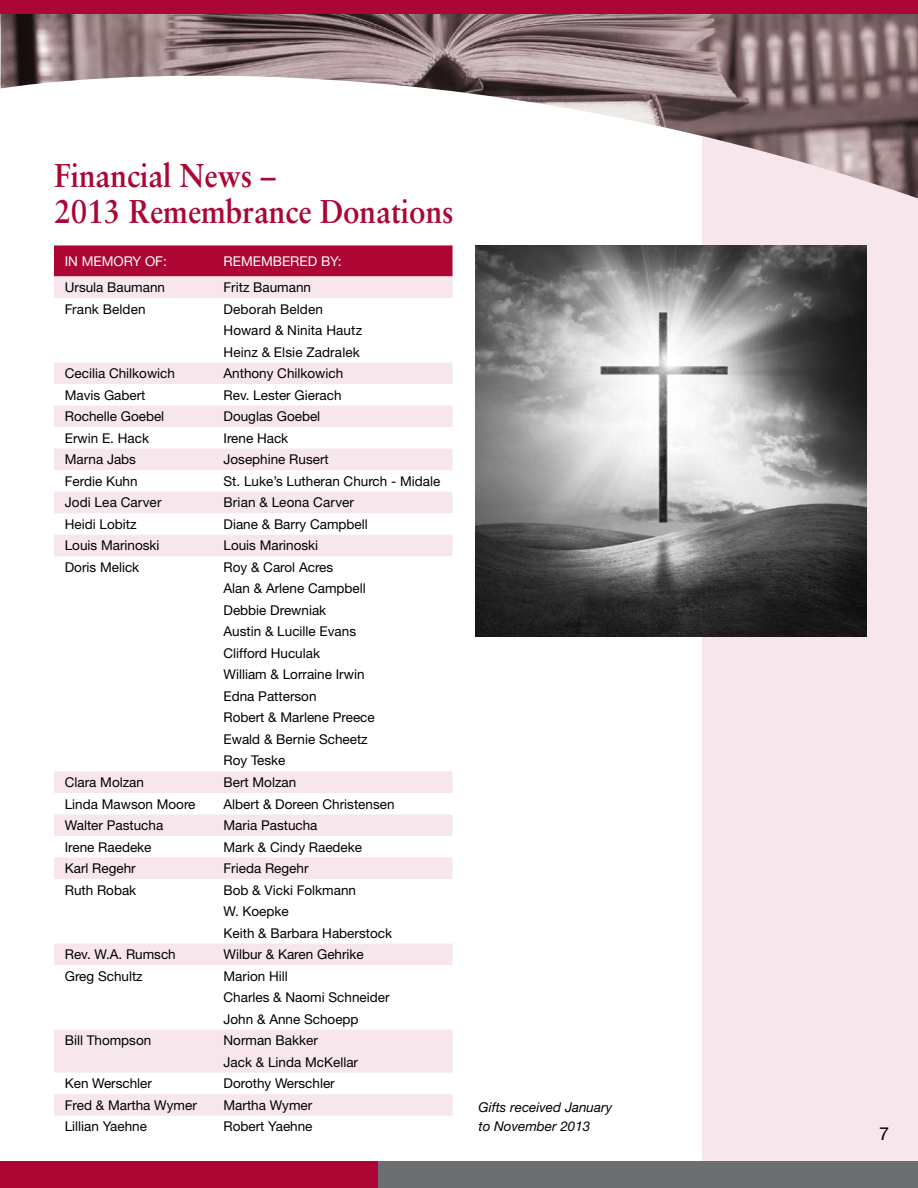
<style>
.page{position:relative;width:918px;height:1188px;background:#fff}
.page>*{position:absolute;margin:0;border:0;box-sizing:border-box;transform-origin:0 0}
.t1{font:700 33px/36px "Sabon";color:#ab0634;scale:.9 1}
.t2{font:18px "Helvetica Neue LT Std";color:#000}
.t3{font:13.5px/21.5px "Helvetica Neue LT Std";color:#000}
.t4{font:italic 13.5px/18.8px "Helvetica Neue LT Std";color:#000}
.t5{font:13.5px "Helvetica Neue LT Std";color:#fff}
</style>
<div class="page">
<div style="left:703px;top:121px;width:215px;height:1067px;background:#f7e6eb"></div>
<img style="left:0;top:14px;width:1px;height:73px">
<svg style="left:0;top:0;width:1px;height:14px"></svg>
<img style="left:1px;top:14px;width:917px;height:184px">
<div style="left:1px;top:0;width:917px;height:14px;background:#ab0634"></div>
<div style="left:0;top:1161px;width:389px;height:27px;background:#ab0634"></div>
<div style="left:378px;top:1161px;width:540px;height:27px;background:#6d6e71"></div>
<div style="left:54px;top:245px;width:399px;height:31px;background:#ab0634"></div>
<svg style="left:54px;top:276px;width:399px;height:840px"></svg>
<img style="left:475px;top:246px;width:391px;height:391px">
<h1 class="t1" style="left:54px;top:157px;width:445px">Financial News –<br>2013 Remembrance Donations</h1>
<p class="t5" style="left:65px;top:253px;width:40px">In Memory</p>
<p class="t5" style="left:145px;top:253px;width:23px">Of:</p>
<p class="t5" style="left:224px;top:253px;width:20px">Remembered</p>
<p class="t5" style="left:321px;top:253px;width:22px">by:</p>
<p class="t3" style="left:65px;top:276px;width:102px">Ursula Baumann</p>
<p class="t3" style="left:224px;top:276px;width:89px">Fritz Baumann</p>
<p class="t3" style="left:65px;top:298px;width:82px">Frank Belden</p>
<p class="t3" style="left:224px;top:298px;width:140px">Deborah Belden<br>Howard &amp; Ninita Hautz<br>Heinz &amp; Elsie Zadralek</p>
<p class="t3" style="left:65px;top:362px;width:112px">Cecilia Chilkowich</p>
<p class="t3" style="left:224px;top:362px;width:121px">Anthony Chilkowich</p>
<p class="t3" style="left:65px;top:384px;width:82px">Mavis Gabert</p>
<p class="t3" style="left:224px;top:384px;width:120px">Rev. Lester Gierach</p>
<p class="t3" style="left:65px;top:405px;width:101px">Rochelle Goebel</p>
<p class="t3" style="left:224px;top:405px;width:98px">Douglas Goebel</p>
<p class="t3" style="left:65px;top:427px;width:86px">Erwin E. Hack</p>
<p class="t3" style="left:224px;top:427px;width:66px">Irene Hack</p>
<p class="t3" style="left:65px;top:449px;width:73px">Marna Jabs</p>
<p class="t3" style="left:224px;top:449px;width:107px">Josephine Rusert</p>
<p class="t3" style="left:65px;top:470px;width:74px">Ferdie Kuhn</p>
<p class="t3" style="left:224px;top:470px;width:218px">St. Luke’s Lutheran Church - Midale</p>
<p class="t3" style="left:65px;top:492px;width:98px">Jodi Lea Carver</p>
<p class="t3" style="left:224px;top:492px;width:132px">Brian &amp; Leona Carver</p>
<p class="t3" style="left:65px;top:513px;width:73px">Heidi Lobitz</p>
<p class="t3" style="left:224px;top:513px;width:146px">Diane &amp; Barry Campbell</p>
<p class="t3" style="left:65px;top:535px;width:96px">Louis Marinoski</p>
<p class="t3" style="left:224px;top:535px;width:96px">Louis Marinoski</p>
<p class="t3" style="left:65px;top:556px;width:76px">Doris Melick</p>
<p class="t3" style="left:224px;top:556px;width:153px">Roy &amp; Carol Acres<br>Alan &amp; Arlene Campbell<br>Debbie Drewniak<br>Austin &amp; Lucille Evans<br>Clifford Huculak<br>William &amp; Lorraine Irwin<br>Edna Patterson<br>Robert &amp; Marlene Preece<br>Ewald &amp; Bernie Scheetz<br>Roy Teske</p>
<p class="t3" style="left:65px;top:771px;width:81px">Clara Molzan</p>
<p class="t3" style="left:224px;top:771px;width:74px">Bert Molzan</p>
<p class="t3" style="left:65px;top:793px;width:132px">Linda Mawson Moore</p>
<p class="t3" style="left:224px;top:793px;width:173px">Albert &amp; Doreen Christensen</p>
<p class="t3" style="left:65px;top:814px;width:100px">Walter Pastucha</p>
<p class="t3" style="left:224px;top:814px;width:96px">Maria Pastucha</p>
<p class="t3" style="left:65px;top:836px;width:88px">Irene Raedeke</p>
<p class="t3" style="left:224px;top:836px;width:140px">Mark &amp; Cindy Raedeke</p>
<p class="t3" style="left:65px;top:857px;width:72px">Karl Regehr</p>
<p class="t3" style="left:224px;top:857px;width:86px">Frieda Regehr</p>
<p class="t3" style="left:65px;top:879px;width:73px">Ruth Robak</p>
<p class="t3" style="left:224px;top:879px;width:170px">Bob &amp; Vicki Folkmann<br>W. Koepke<br>Keith &amp; Barbara Haberstock</p>
<p class="t3" style="left:65px;top:943px;width:113px">Rev. W.A. Rumsch</p>
<p class="t3" style="left:224px;top:943px;width:142px">Wilbur &amp; Karen Gehrike</p>
<p class="t3" style="left:65px;top:965px;width:79px">Greg Schultz</p>
<p class="t3" style="left:224px;top:965px;width:168px">Marion Hill<br>Charles &amp; Naomi Schneider<br>John &amp; Anne Schoepp</p>
<p class="t3" style="left:65px;top:1030px;width:88px">Bill Thompson</p>
<p class="t3" style="left:224px;top:1030px;width:136px">Norman Bakker<br>Jack &amp; Linda McKellar</p>
<p class="t3" style="left:65px;top:1073px;width:89px">Ken Werschler</p>
<p class="t3" style="left:224px;top:1073px;width:113px">Dorothy Werschler</p>
<p class="t3" style="left:65px;top:1094px;width:134px">Fred &amp; Martha Wymer</p>
<p class="t3" style="left:224px;top:1094px;width:90px">Martha Wymer</p>
<p class="t3" style="left:65px;top:1116px;width:84px">Lillian Yaehne</p>
<p class="t3" style="left:224px;top:1116px;width:91px">Robert Yaehne</p>
<p class="t4" style="left:478px;top:1098px;width:135px">Gifts received January to November 2013</p>
<h2 class="t2" style="left:879px;top:1123px;width:12px">7</h2>
</div>
